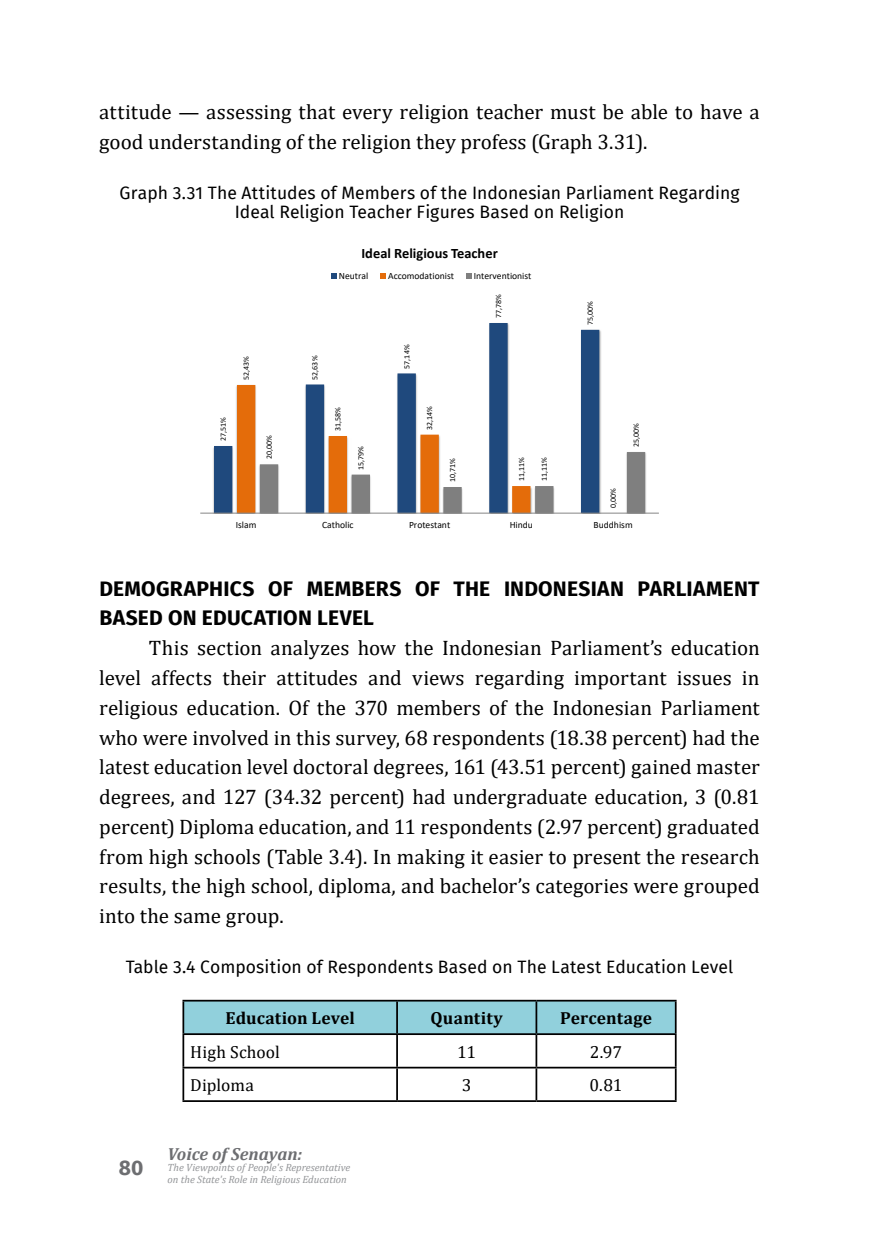
<style>
.page{position:relative;width:874px;height:1241px;background:#fff}
.page>*{position:absolute;margin:0;border:0;box-sizing:border-box;transform-origin:0 0}
.t1{font:21px/29.8px "Cambria";color:#000}
.t2{font:700 21px/29.8px "Fira Sans";letter-spacing:.01em;color:#000}
.t3{font:700 21px "Fira Sans";color:#6d6e71}
.t4{font:17.5px/19.8px "Fira Sans";letter-spacing:.005em;color:#000;text-align:center}
.t5{font:700 17.5px "Cambria";letter-spacing:.005em;color:#000}
.t6{font:17.5px "Cambria";color:#000}
.t7{font:italic 700 17.5px "Cambria";color:#6d6e71}
.t8{font:700 14.35px "Calibri";color:#000}
.t9{font:italic 10.5px/11.5px "Cambria";color:#939598}
.t10{font:9.62px "Calibri";color:#000}
.t11{font:8.05px "Calibri";color:#000}
</style>
<div class="page">
<svg style="left:214px;top:323px;width:385px;height:189px"></svg>
<svg style="left:237px;top:385px;width:407px;height:127px"></svg>
<hr style="left:200px;top:512px;width:458px;height:1px;background:#868686">
<svg style="left:331px;top:273px;width:5px;height:6px"></svg>
<svg style="left:380px;top:273px;width:5px;height:6px"></svg>
<svg style="left:466px;top:273px;width:5px;height:6px"></svg>
<div style="left:184px;top:1001px;width:490px;height:32px;background:#91d0dc"></div>
<hr style="left:396px;top:1001px;width:2px;height:32px;background:#000">
<hr style="left:535px;top:1001px;width:2px;height:32px;background:#000">
<hr style="left:396px;top:1034px;width:2px;height:32px;background:#000">
<hr style="left:535px;top:1034px;width:2px;height:32px;background:#000">
<hr style="left:182px;top:1066px;width:215px;height:2px;background:#000">
<hr style="left:397px;top:1066px;width:139px;height:2px;background:#000">
<hr style="left:396px;top:1068px;width:2px;height:31px;background:#000">
<hr style="left:536px;top:1066px;width:140px;height:2px;background:#000">
<hr style="left:535px;top:1068px;width:2px;height:31px;background:#000">
<hr style="left:182px;top:1099px;width:215px;height:2px;background:#000">
<hr style="left:397px;top:1099px;width:139px;height:2px;background:#000">
<hr style="left:536px;top:1099px;width:140px;height:2px;background:#000">
<hr style="left:182px;top:1034px;width:2px;height:32px;background:#000">
<hr style="left:674px;top:1034px;width:2px;height:32px;background:#000">
<hr style="left:182px;top:1068px;width:2px;height:31px;background:#000">
<hr style="left:674px;top:1068px;width:2px;height:31px;background:#000">
<hr style="left:182px;top:999px;width:215px;height:2px;background:#000">
<hr style="left:182px;top:1001px;width:2px;height:32px;background:#000">
<hr style="left:397px;top:999px;width:139px;height:2px;background:#000">
<hr style="left:536px;top:999px;width:140px;height:2px;background:#000">
<hr style="left:674px;top:1001px;width:2px;height:32px;background:#000">
<hr style="left:182px;top:1033px;width:215px;height:1px;background:#000">
<hr style="left:397px;top:1033px;width:139px;height:1px;background:#000">
<hr style="left:536px;top:1033px;width:140px;height:1px;background:#000">
<p class="t1" style="left:99px;top:97px;width:661px">attitude — assessing that every religion teacher must be able to have a good understanding of the religion they profess (Graph 3.31).</p>
<p class="t4" style="left:120px;top:182px;width:621px">Graph 3.31 The Attitudes of Members of the Indonesian Parliament Regarding<br>Ideal Religion Teacher Figures Based on Religion</p>
<p class="t8" style="left:361px;top:243px;width:138px">Ideal Religious Teacher</p>
<p class="t10" style="left:339px;top:269px;width:31px">Neutral</p>
<p class="t10" style="left:388px;top:269px;width:67px">Accomodationist</p>
<p class="t10" style="left:473px;top:269px;width:59px">Interventionist</p>
<p class="t11" style="left:240px;top:380px;width:25px;rotate:-90deg">52,43%</p>
<p class="t11" style="left:309px;top:379px;width:25px;rotate:-90deg">52,63%</p>
<p class="t11" style="left:401px;top:368px;width:25px;rotate:-90deg">57,14%</p>
<p class="t11" style="left:492px;top:318px;width:25px;rotate:-90deg">77,78%</p>
<p class="t11" style="left:584px;top:325px;width:25px;rotate:-90deg">75,00%</p>
<p class="t11" style="left:217px;top:441px;width:25px;rotate:-90deg">27,51%</p>
<p class="t11" style="left:332px;top:431px;width:25px;rotate:-90deg">31,58%</p>
<p class="t11" style="left:424px;top:429px;width:25px;rotate:-90deg">32,14%</p>
<p class="t11" style="left:263px;top:459px;width:25px;rotate:-90deg">20,00%</p>
<p class="t11" style="left:355px;top:469px;width:25px;rotate:-90deg">15,79%</p>
<p class="t11" style="left:446px;top:482px;width:25px;rotate:-90deg">10,71%</p>
<p class="t11" style="left:538px;top:481px;width:25px;rotate:-90deg">11,11%</p>
<p class="t11" style="left:515px;top:481px;width:25px;rotate:-90deg">11,11%</p>
<p class="t11" style="left:630px;top:447px;width:25px;rotate:-90deg">25,00%</p>
<p class="t11" style="left:607px;top:508px;width:21px;rotate:-90deg">0,00%</p>
<p class="t10" style="left:236px;top:518px;width:22px">Islam</p>
<p class="t10" style="left:322px;top:518px;width:33px">Catholic</p>
<p class="t10" style="left:409px;top:518px;width:43px">Protestant</p>
<p class="t10" style="left:509px;top:518px;width:25px">Hindu</p>
<p class="t10" style="left:593px;top:518px;width:41px">Buddhism</p>
<p class="t2" style="left:99px;top:572px;width:661px">DEMOGRAPHICS OF MEMBERS OF THE INDONESIAN PARLIAMENT<br>BASED ON EDUCATION LEVEL</p>
<p class="t1" style="left:99px;top:633px;width:661px;text-align:justify;text-indent:50px">This section analyzes how the Indonesian Parliament’s education level affects their attitudes and views regarding important issues in religious education. Of the 370 members of the Indonesian Parliament who were involved in this survey, 68 respondents (18.38 percent) had the latest education level doctoral degrees, 161 (43.51 percent) gained master degrees, and 127 (34.32 percent) had undergraduate education, 3 (0.81 percent) Diploma education, and 11 respondents (2.97 percent) graduated from high schools (Table 3.4). In making it easier to present the research results, the high school, diploma, and bachelor’s categories were grouped into the same group.</p>
<p class="t4" style="left:126px;top:956px;width:608px">Table 3.4 Composition of Respondents Based on The Latest Education Level</p>
<p class="t5" style="left:225px;top:1005px;width:131px">Education Level</p>
<p class="t5" style="left:430px;top:1005px;width:74px">Quantity</p>
<p class="t5" style="left:560px;top:1005px;width:93px">Percentage</p>
<p class="t6" style="left:190px;top:1041px;width:91px">High School</p>
<p class="t6" style="left:457px;top:1041px;width:20px">11</p>
<p class="t6" style="left:589px;top:1041px;width:34px">2.97</p>
<p class="t6" style="left:190px;top:1074px;width:65px">Diploma</p>
<p class="t6" style="left:461px;top:1074px;width:11px">3</p>
<p class="t6" style="left:589px;top:1074px;width:35px">0.81</p>
<p class="t3" style="left:119px;top:1149px;width:26px">80</p>
<p class="t7" style="left:167px;top:1141px;width:136px">Voice of Senayan:</p>
<p class="t9" style="left:167px;top:1161px;width:184px">The Viewpoints of People's Representative on the State's Role in Religious Education</p>
</div>
